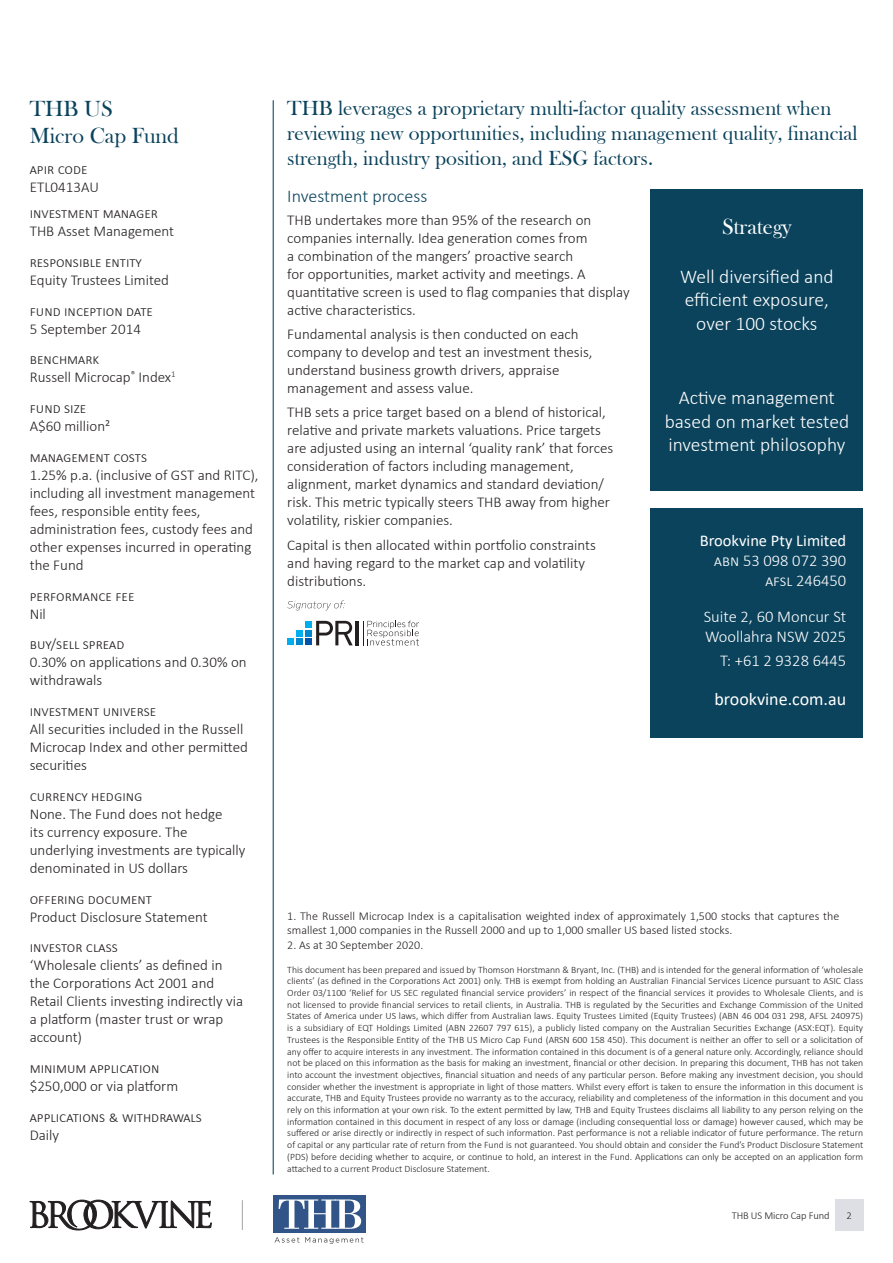
<style>
.page{position:relative;width:893px;height:1263px;background:#fff}
.page>*{position:absolute;margin:0;border:0;box-sizing:border-box;transform-origin:0 0}
._04bb_box_text_TM{font:22.5px/27px "Bask Old Face";color:#0b435c}
._04bb_box_heading{font:22.5px "Bask Old Face";color:#fff}
._04bb_box_text_TM-2{font:21px/25.2px "Bask Old Face";color:#0b435c}
._04b_Box_text{font:300 19.5px/23.4px "Calibri";color:#fff;text-align:center}
._03_Sub_heading{font:300 18px "Calibri";color:#0b435c}
._04b_Box_text-2{font:18px "Calibri";color:#fff}
._04_Body_copy{font:300 16.5px/19.8px "Calibri";color:#fff;text-align:right}
._04bb_box_text_TM-3{font:300 15px/18px "Calibri";color:#231f20}
._04_Body_copy-2{font:300 15px/18px "Calibri";color:#231f20}
._05_Disclaimer{font:300 12px/14.4px "Calibri";color:#231f20}
.t1{font:300 10.5px "Calibri";letter-spacing:-.01em;color:#231f20}
._05_Disclaimer-2{font:300 9.75px/11.7px "Calibri";color:#231f20;text-align:justify}
.s1{font-weight:400}
</style>
<div class="page">
<hr style="left:242px;top:1200px;width:1px;height:30px;background:#a8a9ad">
<svg style="left:30px;top:1200px;width:182px;height:30px"></svg>
<div style="left:273px;top:1195px;width:93px;height:38px;background:#315588"></div>
<svg style="left:279px;top:1199px;width:82px;height:30px"></svg>
<svg style="left:274px;top:1237px;width:25px;height:5px"></svg>
<svg style="left:305px;top:1237px;width:58px;height:7px"></svg>
<hr style="left:273px;top:100px;width:1px;height:1074px;background:#0b435c">
<div style="left:835px;top:1199px;width:28px;height:32px;background:#dddfe5"></div>
<div style="left:651px;top:189px;width:212px;height:302px;background:#0b435c"></div>
<div style="left:305px;top:621px;width:7px;height:7px;background:#00aeef"></div>
<div style="left:305px;top:630px;width:7px;height:7px;background:#0087cd"></div>
<div style="left:305px;top:638px;width:7px;height:7px;background:#0154a6"></div>
<div style="left:296px;top:630px;width:7px;height:7px;background:#00aeef"></div>
<div style="left:296px;top:638px;width:7px;height:7px;background:#0087cd"></div>
<div style="left:287px;top:638px;width:7px;height:7px;background:#00aeef"></div>
<svg style="left:316px;top:621px;width:37px;height:24px"></svg>
<hr style="left:356px;top:621px;width:3px;height:24px;background:#231f20">
<svg style="left:363px;top:621px;width:56px;height:24px"></svg>
<svg style="left:287px;top:600px;width:58px;height:10px"></svg>
<div style="left:651px;top:508px;width:212px;height:230px;background:#0b435c"></div>
<p class="_04bb_box_text_TM" style="left:30px;top:95px;width:151px">THB US<br>Micro Cap Fund</p>
<p class="_04bb_box_text_TM-3" style="left:30px;top:159px;width:60px">apir code</p>
<p class="_04bb_box_text_TM-3" style="left:30px;top:177px;width:71px">ETL0413AU</p>
<p class="_04bb_box_text_TM-3" style="left:30px;top:204px;width:130px">investment manager</p>
<p class="_04bb_box_text_TM-3" style="left:30px;top:222px;width:146px">THB Asset Management</p>
<p class="_04bb_box_text_TM-3" style="left:30px;top:253px;width:114px">responsible entity</p>
<p class="_04bb_box_text_TM-3" style="left:30px;top:271px;width:141px">Equity Trustees Limited</p>
<p class="_04bb_box_text_TM-3" style="left:30px;top:301px;width:125px">fund inception date</p>
<p class="_04bb_box_text_TM-3" style="left:30px;top:319px;width:113px">5 September 2014</p>
<p class="_04bb_box_text_TM-3" style="left:30px;top:350px;width:71px">benchmark</p>
<p class="_04bb_box_text_TM-3" style="left:30px;top:368px;width:147px">Russell Microcap<sup>®</sup> Index<sup>1</sup></p>
<p class="_04bb_box_text_TM-3" style="left:30px;top:399px;width:58px">fund size</p>
<p class="_04bb_box_text_TM-3" style="left:30px;top:417px;width:82px">A$60 million²</p>
<p class="_04bb_box_text_TM-3" style="left:30px;top:448px;width:119px">management costs</p>
<p class="_04bb_box_text_TM-3" style="left:30px;top:466px;width:230px">1.25% p.a. (inclusive of GST and RITC), including all investment management fees, responsible entity fees, administration fees, custody fees and other expenses incurred in operating the Fund</p>
<p class="_04bb_box_text_TM-3" style="left:30px;top:586px;width:106px">performance fee</p>
<p class="_04bb_box_text_TM-3" style="left:30px;top:604px;width:18px">Nil</p>
<p class="_04bb_box_text_TM-3" style="left:30px;top:635px;width:96px">buy/sell spread</p>
<p class="_04bb_box_text_TM-3" style="left:30px;top:653px;width:218px">0.30% on applications and 0.30% on withdrawals</p>
<p class="_04bb_box_text_TM-3" style="left:30px;top:702px;width:128px">investment universe</p>
<p class="_04bb_box_text_TM-3" style="left:30px;top:720px;width:220px">All securities included in the Russell<br>Microcap Index and other permitted securities</p>
<p class="_04bb_box_text_TM-3" style="left:30px;top:787px;width:114px">currency hedging</p>
<p class="_04bb_box_text_TM-3" style="left:30px;top:805px;width:217px">None. The Fund does not hedge<br>its currency exposure. The underlying investments are typically denominated in US dollars</p>
<p class="_04bb_box_text_TM-3" style="left:30px;top:889px;width:124px">offering document</p>
<p class="_04bb_box_text_TM-3" style="left:30px;top:907px;width:179px">Product Disclosure Statement</p>
<p class="_04bb_box_text_TM-3" style="left:30px;top:938px;width:90px">investor class</p>
<p class="_04bb_box_text_TM-3" style="left:30px;top:956px;width:215px">‘Wholesale clients’ as defined in the Corporations Act 2001 and<br>Retail Clients investing indirectly via a platform (master trust or wrap account)</p>
<p class="_04bb_box_text_TM-3" style="left:30px;top:1059px;width:131px">minimum application</p>
<p class="_04bb_box_text_TM-3" style="left:30px;top:1077px;width:150px">$250,000 or via platform</p>
<p class="_04bb_box_text_TM-3" style="left:30px;top:1108px;width:174px">applications &amp; withdrawals</p>
<p class="_04bb_box_text_TM-3" style="left:30px;top:1126px;width:31px">Daily</p>
<p class="_04bb_box_text_TM-2" style="left:287px;top:96px;width:572px">THB leverages a proprietary multi-factor quality assessment when reviewing new opportunities, including management quality, financial strength, industry position, and ESG factors.</p>
<p class="_03_Sub_heading" style="left:287px;top:185px;width:142px">Investment process</p>
<p class="_04_Body_copy-2" style="left:287px;top:210px;width:344px">THB undertakes more than 95% of the research on companies internally. Idea generation comes from<br>a combination of the mangers’ proactive search<br>for opportunities, market activity and meetings. A quantitative screen is used to flag companies that display active characteristics.</p>
<p class="_04_Body_copy-2" style="left:287px;top:325px;width:307px">Fundamental analysis is then conducted on each company to develop and test an investment thesis, understand business growth drivers, appraise management and assess value.</p>
<p class="_04_Body_copy-2" style="left:287px;top:403px;width:328px">THB sets a price target based on a blend of historical, relative and private markets valuations. Price targets are adjusted using an internal ‘quality rank’ that forces consideration of factors including management, alignment, market dynamics and standard deviation/ risk. This metric typically steers THB away from higher volatility, riskier companies.</p>
<p class="_04_Body_copy-2" style="left:287px;top:536px;width:310px">Capital is then allocated within portfolio constraints and having regard to the market cap and volatility distributions.</p>
<p class="_04bb_box_heading" style="left:722px;top:214px;width:71px">Strategy</p>
<p class="_04b_Box_text" style="left:680px;top:265px;width:155px">Well diversified and efficient exposure, over 100 stocks</p>
<p class="_04b_Box_text" style="left:665px;top:386px;width:186px">Active management based on market tested investment philosophy</p>
<p class="_04_Body_copy" style="left:700px;top:530px;width:148px"><span class="s1">Brookvine Pty Limited </span>abn 53 098 072 390 afsl 246450</p>
<p class="_04_Body_copy" style="left:704px;top:607px;width:144px;text-align:left">Suite 2, 60 Moncur St<br>Woollahra NSW 2025</p>
<p class="_04_Body_copy" style="left:720px;top:651px;width:128px">T: +61 2 9328 6445</p>
<p class="_04b_Box_text-2" style="left:714px;top:686px;width:133px">brookvine.com.au</p>
<p class="_05_Disclaimer" style="left:287px;top:908px;width:554px">1. The Russell Microcap Index is a capitalisation weighted index of approximately 1,500 stocks that captures the smallest 1,000 companies in the Russell 2000 and up to 1,000 smaller US based listed stocks.</p>
<p class="_05_Disclaimer" style="left:287px;top:937px;width:137px">2. As at 30 September 2020.</p>
<p class="_05_Disclaimer-2" style="left:287px;top:963px;width:577px">This document has been prepared and issued by Thomson Horstmann &amp; Bryant, Inc. (THB) and is intended for the general information of ‘wholesale clients’ (as defined in the Corporations Act 2001) only. THB is exempt from holding an Australian Financial Services Licence pursuant to ASIC Class Order 03/1100 ‘Relief for US SEC regulated financial service providers’ in respect of the financial services it provides to Wholesale Clients, and is not licensed to provide financial services to retail clients, in Australia. THB is regulated by the Securities and Exchange Commission of the United States of America under US laws, which differ from Australian laws. Equity Trustees Limited (Equity Trustees) (ABN 46 004 031 298, AFSL 240975) is a subsidiary of EQT Holdings Limited (ABN 22607 797 615), a publicly listed company on the Australian Securities Exchange (ASX:EQT). Equity Trustees is the Responsible Entity of the THB US Micro Cap Fund (ARSN 600 158 450). This document is neither an offer to sell or a solicitation of any offer to acquire interests in any investment. The information contained in this document is of a general nature only. Accordingly, reliance should not be placed on this information as the basis for making an investment, financial or other decision. In preparing this document, THB has not taken into account the investment objectives, financial situation and needs of any particular person. Before making any investment decision, you should consider whether the investment is appropriate in light of those matters. Whilst every effort is taken to ensure the information in this document is accurate, THB and Equity Trustees provide no warranty as to the accuracy, reliability and completeness of the information in this document and you rely on this information at your own risk. To the extent permitted by law, THB and Equity Trustees disclaims all liability to any person relying on the information contained in this document in respect of any loss or damage (including consequential loss or damage) however caused, which may be suffered or arise directly or indirectly in respect of such information. Past performance is not a reliable indicator of future performance. The return of capital or any particular rate of return from the Fund is not guaranteed. You should obtain and consider the Fund’s Product Disclosure Statement (PDS) before deciding whether to acquire, or continue to hold, an interest in the Fund. Applications can only be accepted on an application form attached to a current Product Disclosure Statement.</p>
<p class="t1" style="left:732px;top:1209px;width:99px">THB US Micro Cap Fund</p>
<p class="t1" style="left:846px;top:1209px;width:7px">2</p>
</div>
